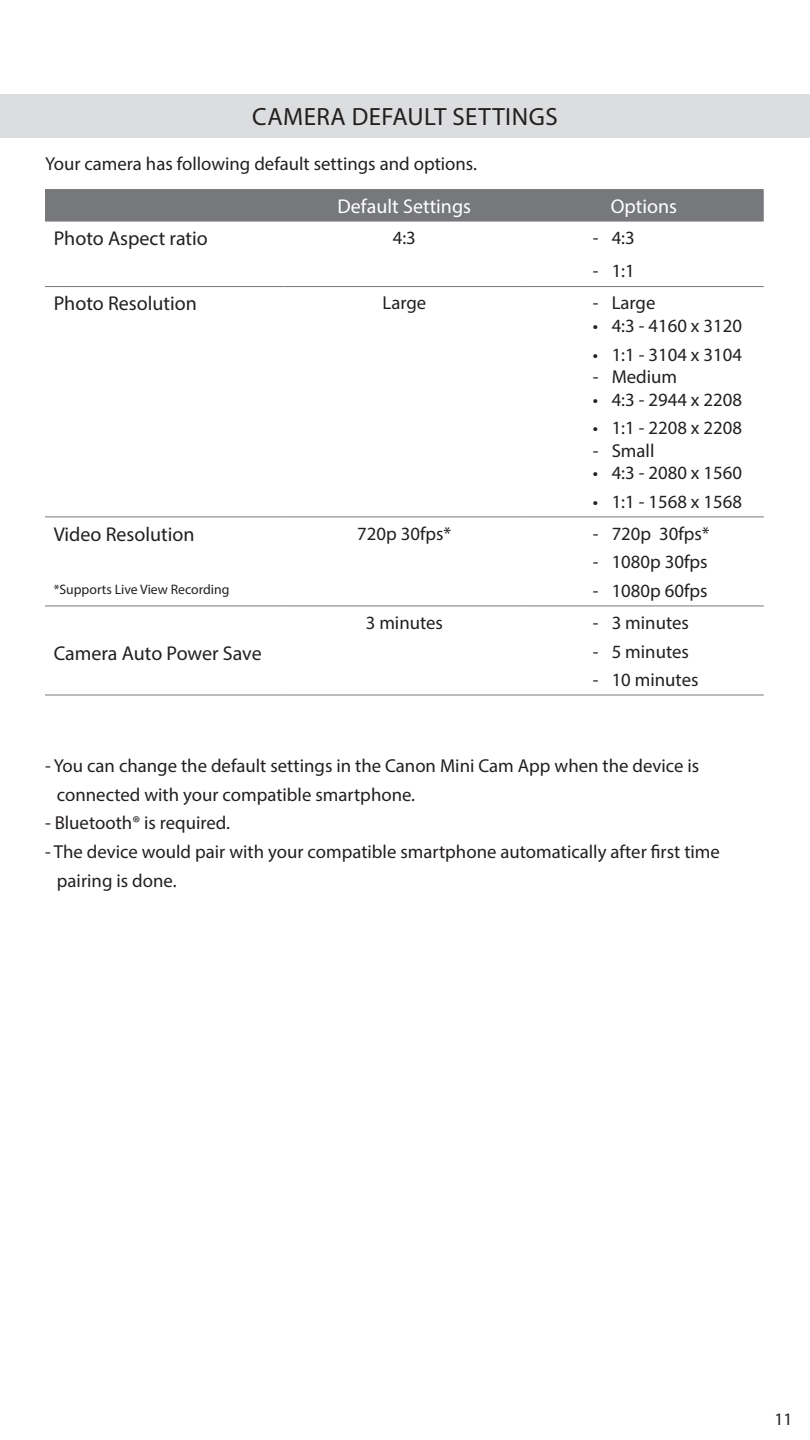
<style>
.page{position:relative;width:810px;height:1440px;background:#fff}
.page>*{position:absolute;margin:0;border:0;box-sizing:border-box;transform-origin:0 0}
.t1{font:25px "Myriad Pro";letter-spacing:.02em;color:#231f20}
.content{font:20px "Myriad Pro";color:#231f20}
.content-2{font:20px "Myriad Pro";color:#fff}
.content-3{font:18.75px "Myriad Pro";color:#231f20}
.t2{font:17.5px "Myriad Pro";color:#231f20}
.content-4{font:13.75px "Myriad Pro";color:#231f20}
</style>
<div class="page">
<div style="left:0;top:94px;width:810px;height:44px;background:#dcdddf"></div>
<div style="left:45px;top:189px;width:719px;height:33px;background:#76787b"></div>
<hr style="left:45px;top:517px;width:240px;height:1px;background:#76787b">
<hr style="left:285px;top:517px;width:239px;height:1px;background:#76787b">
<hr style="left:524px;top:517px;width:240px;height:1px;background:#76787b">
<hr style="left:45px;top:606px;width:240px;height:1px;background:#76787b">
<hr style="left:285px;top:606px;width:239px;height:1px;background:#76787b">
<hr style="left:524px;top:606px;width:240px;height:1px;background:#76787b">
<hr style="left:45px;top:695px;width:240px;height:1px;background:#76787b">
<hr style="left:285px;top:695px;width:239px;height:1px;background:#76787b">
<hr style="left:524px;top:695px;width:240px;height:1px;background:#76787b">
<hr style="left:45px;top:286px;width:240px;height:1px;background:#76787b">
<hr style="left:285px;top:286px;width:239px;height:1px;background:#76787b">
<hr style="left:524px;top:286px;width:240px;height:1px;background:#76787b">
<p class="t1" style="left:252px;top:101px;width:307px">CAMERA DEFAULT SETTINGS</p>
<p class="content-3" style="left:45px;top:152px;width:434px">Your camera has following default settings and options.</p>
<p class="content-2" style="left:338px;top:194px;width:135px">Default Settings</p>
<p class="content-2" style="left:611px;top:194px;width:68px">Options</p>
<p class="content" style="left:54px;top:226px;width:156px">Photo Aspect ratio</p>
<p class="content-3" style="left:393px;top:227px;width:25px">4:3</p>
<p class="content-3" style="left:593px;top:227px;width:43px">- 4:3</p>
<p class="content-3" style="left:593px;top:259px;width:43px">- 1:1</p>
<p class="content" style="left:54px;top:291px;width:145px">Photo Resolution</p>
<p class="content-3" style="left:383px;top:292px;width:45px">Large</p>
<p class="content-3" style="left:593px;top:292px;width:64px">- Large</p>
<p class="content-3" style="left:593px;top:314px;width:151px">• 4:3 - 4160 x 3120</p>
<p class="content-3" style="left:593px;top:343px;width:151px">• 1:1 - 3104 x 3104</p>
<p class="content-3" style="left:593px;top:365px;width:86px">- Medium</p>
<p class="content-3" style="left:593px;top:388px;width:151px">• 4:3 - 2944 x 2208</p>
<p class="content-3" style="left:593px;top:417px;width:151px">• 1:1 - 2208 x 2208</p>
<p class="content-3" style="left:593px;top:439px;width:63px">- Small</p>
<p class="content-3" style="left:593px;top:462px;width:151px">• 4:3 - 2080 x 1560</p>
<p class="content-3" style="left:593px;top:490px;width:151px">• 1:1 - 1568 x 1568</p>
<p class="content" style="left:54px;top:522px;width:142px">Video Resolution</p>
<p class="content-3" style="left:357px;top:522px;width:96px">720p 30fps*</p>
<p class="content-3" style="left:593px;top:522px;width:118px">- 720p 30fps*</p>
<p class="content-3" style="left:593px;top:551px;width:116px">- 1080p 30fps</p>
<p class="content-3" style="left:593px;top:579px;width:116px">- 1080p 60fps</p>
<p class="content-4" style="left:54px;top:581px;width:177px">*Supports Live View Recording</p>
<p class="content" style="left:54px;top:641px;width:209px">Camera Auto Power Save</p>
<p class="content-3" style="left:366px;top:611px;width:79px">3 minutes</p>
<p class="content-3" style="left:593px;top:611px;width:98px">- 3 minutes</p>
<p class="content-3" style="left:593px;top:640px;width:98px">- 5 minutes</p>
<p class="content-3" style="left:593px;top:668px;width:107px">- 10 minutes</p>
<p class="content-3" style="left:45px;top:754px;width:656px">- You can change the default settings in the Canon Mini Cam App when the device is</p>
<p class="content-3" style="left:57px;top:783px;width:360px">connected with your compatible smartphone.</p>
<p class="content-3" style="left:45px;top:812px;width:187px">- Bluetooth® is required.</p>
<p class="content-3" style="left:45px;top:840px;width:676px">- The device would pair with your compatible smartphone automatically after first time</p>
<p class="content-3" style="left:57px;top:869px;width:121px">pairing is done.</p>
<p class="t2" style="left:775px;top:1408px;width:19px">11</p>
</div>
